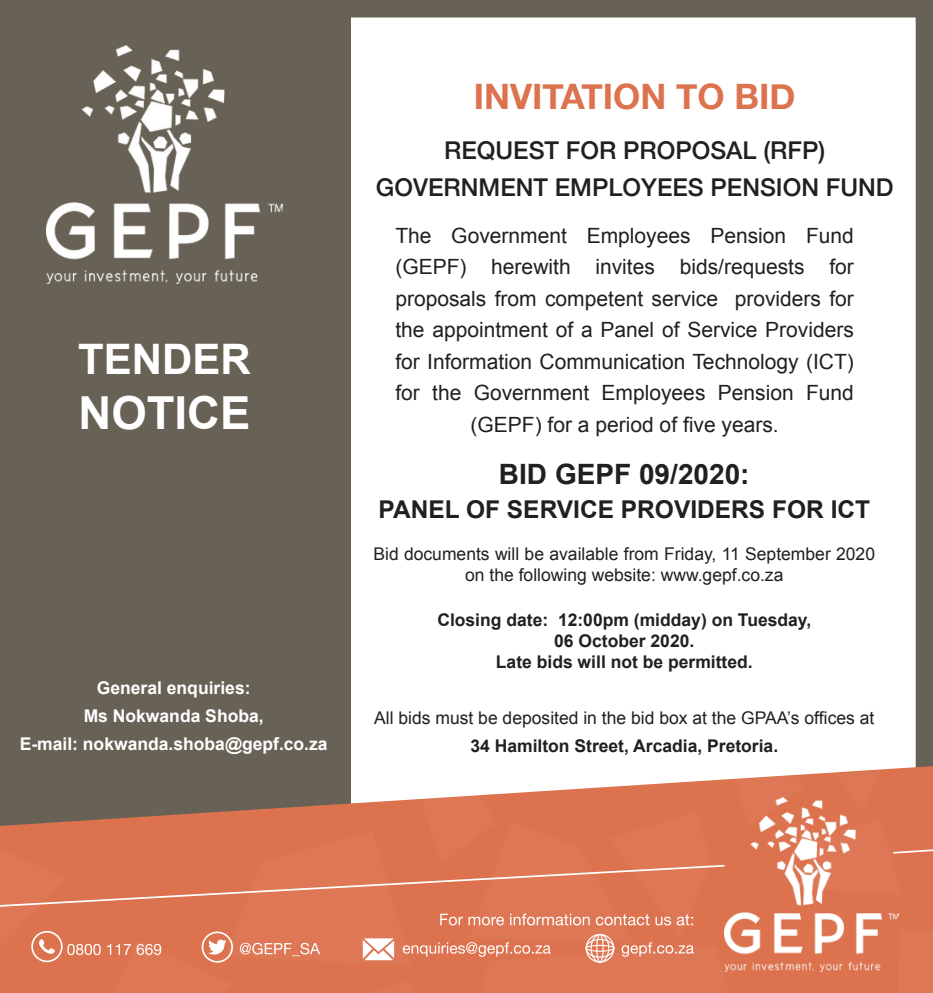
<style>
.page{position:relative;width:933px;height:993px;background:#fff}
.page>*{position:absolute;margin:0;border:0;box-sizing:border-box;transform-origin:0 0}
.t1{font:700 45.5px "Arial";color:#fff}
.t2{font:700 42px "Arial";color:#fff}
.t3{font:700 35px "Helvetica Neue";color:#dc724e}
.t4{font:700 28px "Arial";color:#231f20}
.t5{font:500 24.5px/37.8px "Helvetica Neue";color:#231f20;text-align:center}
.t6{font:700 24.5px "Arial";color:#231f20}
.t7{font:21px/31.5px "Arial";color:#231f20;text-align:center}
.t8{font:17.5px/21px "Arial";color:#231f20;text-align:center}
.t9{font:700 17.5px/21px "Arial";color:#231f20;text-align:center}
.t10{font:700 17.5px/28px "Arial";color:#fff;text-align:center}
</style>
<div class="page">
<svg style="left:351px;top:0;width:582px;height:765px"></svg>
<div style="left:0;top:0;width:351px;height:992px;background:#676255"></div>
<img style="left:0;top:766px;width:933px;height:226px">
<img style="left:47px;top:45px;width:235px;height:238px">
<div style="left:0;top:863px;width:726px;height:129px;background:#dc7552"></div>
<svg style="left:898px;top:833px;width:35px;height:21px"></svg>
<svg style="left:202px;top:931px;width:31px;height:31px"></svg>
<svg style="left:585px;top:933px;width:29px;height:29px"></svg>
<svg style="left:440px;top:913px;width:253px;height:12px;background:#e5977d"></svg>
<svg style="left:31px;top:930px;width:130px;height:31px;background:#e08566"></svg>
<svg style="left:240px;top:942px;width:80px;height:13px"></svg>
<svg style="left:621px;top:941px;width:72px;height:15px"></svg>
<svg style="left:363px;top:938px;width:31px;height:21px"></svg>
<svg style="left:403px;top:941px;width:147px;height:15px;background:#e39276"></svg>
<img style="left:725px;top:797px;width:173px;height:174px">
<h2 class="t2" style="left:78px;top:332px;width:174px">TENDER</h2>
<h1 class="t1" style="left:78px;top:382px;width:173px">NOTICE</h1>
<p class="t10" style="left:20px;top:674px;width:309px">General enquiries:<br>Ms Nokwanda Shoba,<br>E-mail: nokwanda.shoba@gepf.co.za</p>
<h3 class="t3" style="left:474px;top:69px;width:323px">INVITATION TO BID</h3>
<p class="t5" style="left:376px;top:129px;width:519px">REQUEST FOR PROPOSAL (RFP)<br>GOVERNMENT EMPLOYEES PENSION FUND</p>
<p class="t7" style="left:395px;top:220px;width:460px">The Government Employees Pension Fund (GEPF) herewith invites bids/requests for proposals from competent service providers for the appointment of a Panel of Service Providers for Information Communication Technology (ICT) for the Government Employees Pension Fund (GEPF) for a period of five years.</p>
<h3 class="t4" style="left:499px;top:455px;width:252px">BID GEPF 09/2020:</h3>
<p class="t6" style="left:378px;top:493px;width:493px">PANEL OF SERVICE PROVIDERS FOR ICT</p>
<p class="t8" style="left:373px;top:543px;width:503px">Bid documents will be available from Friday, 11 September 2020 on the following website: www.gepf.co.za</p>
<p class="t9" style="left:437px;top:610px;width:375px">Closing date: 12:00pm (midday) on Tuesday,<br>06 October 2020.<br>Late bids will not be permitted.</p>
<p class="t8" style="left:374px;top:707px;width:502px">All bids must be deposited in the bid box at the GPAA’s offices at</p>
<p class="t9" style="left:470px;top:736px;width:309px">34 Hamilton Street, Arcadia, Pretoria.</p>
</div>
